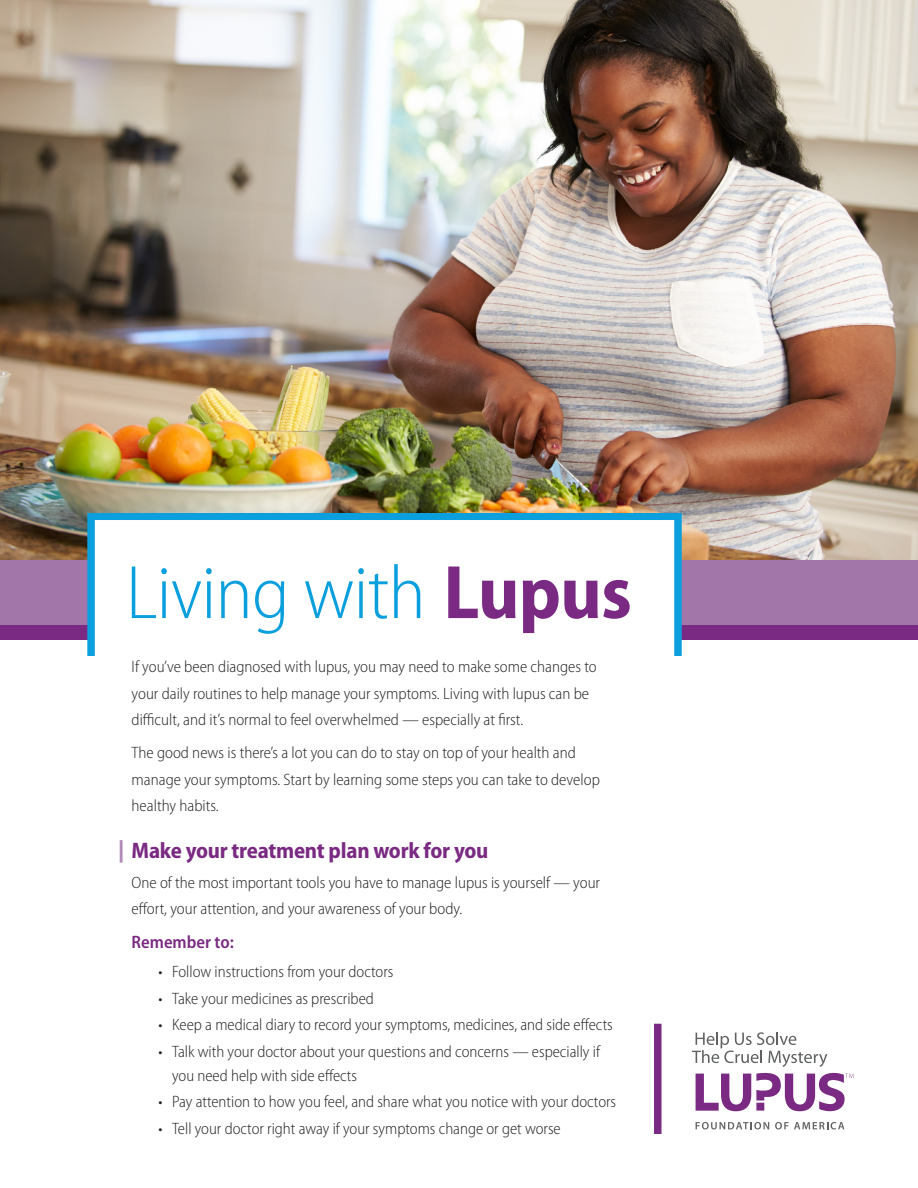
<style>
.page{position:relative;width:918px;height:1188px;background:#fff}
.page>*{position:absolute;margin:0;border:0;box-sizing:border-box;transform-origin:0 0}
.t1{font:300 semi-condensed 76.5px "Myriad Pro";letter-spacing:-.01em;color:#0ba0dd}
.Subhead{font:700 semi-condensed 22.5px "Myriad Pro";letter-spacing:-.01em;color:#7a2a82}
.Text_Before_Bullet{font:600 semi-condensed 18px "Myriad Pro";color:#7a2a82}
.Last_Paragraph_Text{font:300 semi-condensed 16.5px/26.4px "Myriad Pro";color:#231f20}
.Paragraph_Text_11_17{font:300 semi-condensed 16.5px/26.4px "Myriad Pro";color:#231f20}
.s1{font-weight:700;color:#7a2a82}
.s2{font-weight:900;color:#ae88b5}
</style>
<div class="page">
<img style="left:0;top:0;width:918px;height:561px">
<div style="left:0;top:625px;width:918px;height:15px;background:#7a2a82"></div>
<div style="left:0;top:561px;width:918px;height:64px;background:#a276a9"></div>
<svg style="left:696px;top:1122px;width:73px;height:7px"></svg>
<svg style="left:775px;top:1122px;width:69px;height:7px"></svg>
<svg style="left:692px;top:1032px;width:162px;height:79px"></svg>
<div style="left:654px;top:1024px;width:8px;height:110px;background:#7a2a82"></div>
<svg style="left:84px;top:513px;width:598px;height:142px"></svg>
<p class="t1" style="left:126px;top:551px;width:507px">Living with <span class="s1">Lupus</span></p>
<p class="Last_Paragraph_Text" style="left:132px;top:654px;width:467px">If you’ve been diagnosed with lupus, you may need to make some changes to your daily routines to help manage your symptoms. Living with lupus can be difficult, and it’s normal to feel overwhelmed — especially at first.</p>
<p class="Last_Paragraph_Text" style="left:132px;top:740px;width:470px">The good news is there’s a lot you can do to stay on top of your health and manage your symptoms. Start by learning some steps you can take to develop healthy habits.</p>
<p class="Subhead" style="left:118px;top:838px;width:372px"><span class="s2">|</span> Make your treatment plan work for you</p>
<p class="Paragraph_Text_11_17" style="left:132px;top:869px;width:470px">One of the most important tools you have to manage lupus is yourself — your effort, your attention, and your awareness of your body.</p>
<p class="Text_Before_Bullet" style="left:132px;top:932px;width:104px">Remember to:</p>
<p class="Last_Paragraph_Text" style="left:159px;top:959px;width:236px">• Follow instructions from your doctors</p>
<p class="Last_Paragraph_Text" style="left:159px;top:985px;width:217px">• Take your medicines as prescribed</p>
<p class="Last_Paragraph_Text" style="left:159px;top:1012px;width:456px">• Keep a medical diary to record your symptoms, medicines, and side effects</p>
<p class="Last_Paragraph_Text" style="left:172px;top:1040px;width:429px;line-height:23.4px;text-indent:-14px">• Talk with your doctor about your questions and concerns — especially if you need help with side effects</p>
<p class="Last_Paragraph_Text" style="left:159px;top:1089px;width:459px">• Pay attention to how you feel, and share what you notice with your doctors</p>
<p class="Last_Paragraph_Text" style="left:159px;top:1116px;width:404px">• Tell your doctor right away if your symptoms change or get worse</p>
</div>
